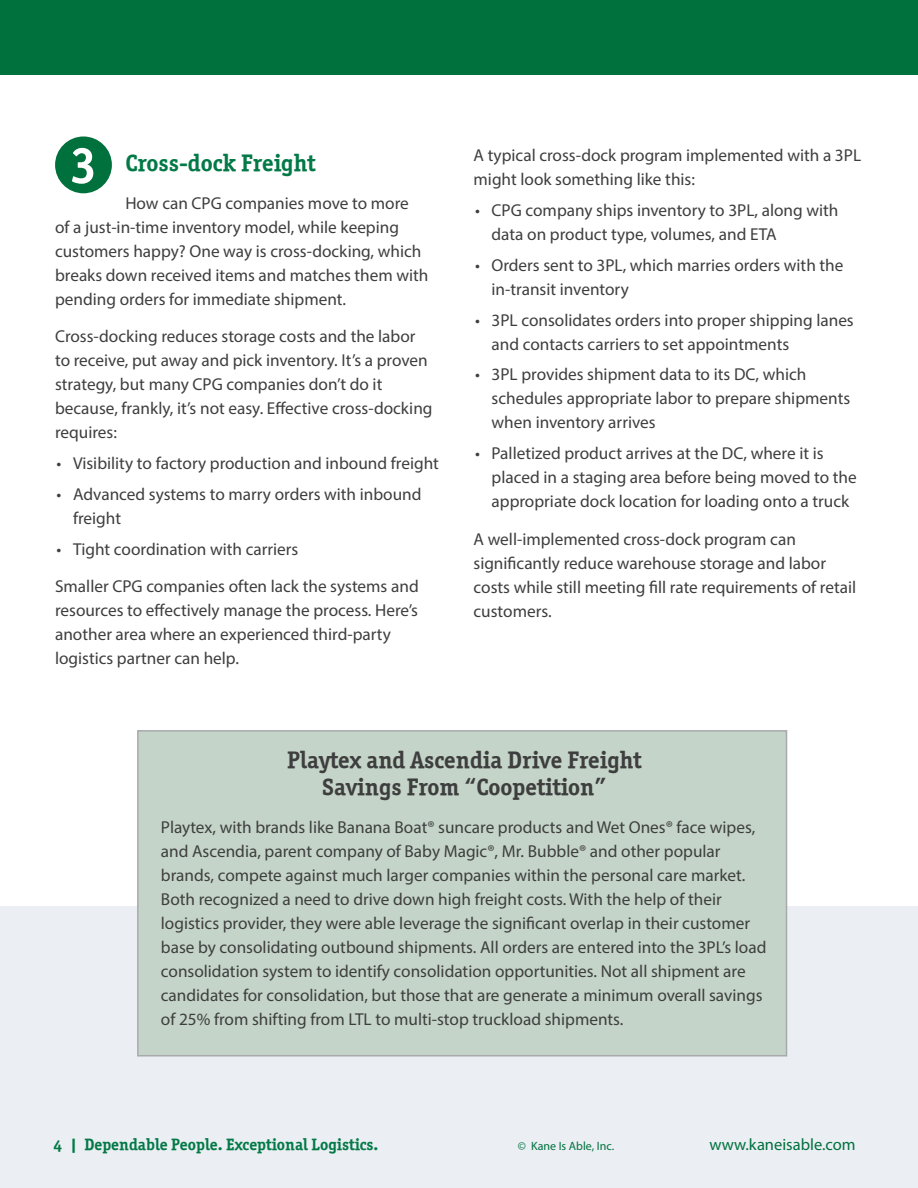
<style>
.page{position:relative;width:918px;height:1188px;background:#fff}
.page>*{position:absolute;margin:0;border:0;box-sizing:border-box;transform-origin:0 0}
.t1{font:51px "Officina Serif OSITCTT Bold";color:#fff}
.Head{font:24px/27px "Officina Serif OSITCTT Bold";color:#3e3e3f;text-align:center}
.Head-2{font:24px "Officina Serif OSITCTT Bold";color:#027946}
.text{font:17.25px/24px "Myriad Pro";color:#3e3e3f}
.t2{font:16.5px "Officina Serif OSITCTT Bold";color:#027946}
.t3{font:16.5px "Myriad Pro";color:#00713d}
.t4{font:12px "Myriad Pro";color:#00713d}
</style>
<div class="page">
<div style="left:0;top:0;width:918px;height:74px;background:#00713d"></div>
<div style="left:1px;top:906px;width:917px;height:282px;background:#ebeef3"></div>
<div style="left:137px;top:730px;width:650px;height:327px;background:#c4d4c8;border:2px solid #a8a9ad"></div>
<div style="left:55px;top:137px;width:57px;height:56px;background:#00713d;border-radius:50%"></div>
<p class="t1" style="left:70px;top:130px;width:29px">3</p>
<p class="Head-2" style="left:125px;top:148px;width:192px">Cross-dock Freight</p>
<p class="text" style="left:55px;top:191px;width:375px;text-indent:70px">How can CPG companies move to more<br>of a just-in-time inventory model, while keeping customers happy? One way is cross-docking, which breaks down received items and matches them with pending orders for immediate shipment.</p>
<p class="text" style="left:55px;top:324px;width:379px">Cross-docking reduces storage costs and the labor to receive, put away and pick inventory. It’s a proven strategy, but many CPG companies don’t do it because, frankly, it’s not easy. Effective cross-docking requires:</p>
<p class="text" style="left:57px;top:451px;width:384px">• Visibility to factory production and inbound freight</p>
<p class="text" style="left:73px;top:482px;width:350px;text-indent:-16px">• Advanced systems to marry orders with inbound freight</p>
<p class="text" style="left:57px;top:537px;width:243px">• Tight coordination with carriers</p>
<p class="text" style="left:55px;top:574px;width:365px">Smaller CPG companies often lack the systems and resources to effectively manage the process. Here’s another area where an experienced third-party logistics partner can help.</p>
<p class="text" style="left:474px;top:143px;width:389px">A typical cross-dock program implemented with a 3PL might look something like this:</p>
<p class="text" style="left:492px;top:198px;width:348px;text-indent:-16px">• CPG company ships inventory to 3PL, along with data on product type, volumes, and ETA</p>
<p class="text" style="left:492px;top:253px;width:353px;text-indent:-16px">• Orders sent to 3PL, which marries orders with the in-transit inventory</p>
<p class="text" style="left:492px;top:308px;width:364px;text-indent:-16px">• 3PL consolidates orders into proper shipping lanes and contacts carriers to set appointments</p>
<p class="text" style="left:492px;top:362px;width:360px;text-indent:-16px">• 3PL provides shipment data to its DC, which schedules appropriate labor to prepare shipments when inventory arrives</p>
<p class="text" style="left:492px;top:441px;width:367px;text-indent:-16px">• Palletized product arrives at the DC, where it is placed in a staging area before being moved to the appropriate dock location for loading onto a truck</p>
<p class="text" style="left:474px;top:527px;width:384px">A well-implemented cross-dock program can significantly reduce warehouse storage and labor costs while still meeting fill rate requirements of retail customers.</p>
<p class="Head" style="left:287px;top:746px;width:356px">Playtex and Ascendia Drive Freight<br>Savings From “Coopetition”</p>
<p class="text" style="left:161px;top:815px;width:607px">Playtex, with brands like Banana Boat® suncare products and Wet Ones® face wipes, and Ascendia, parent company of Baby Magic®, Mr. Bubble® and other popular brands, compete against much larger companies within the personal care market.<br>Both recognized a need to drive down high freight costs. With the help of their logistics provider, they were able leverage the significant overlap in their customer base by consolidating outbound shipments. All orders are entered into the 3PL’s load consolidation system to identify consolidation opportunities. Not all shipment are candidates for consolidation, but those that are generate a minimum overall savings of 25% from shifting from LTL to multi-stop truckload shipments.</p>
<p class="t2" style="left:53px;top:1135px;width:327px">4 | Dependable People. Exceptional Logistics.</p>
<p class="t4" style="left:518px;top:1139px;width:98px">© Kane Is Able, Inc.</p>
<p class="t3" style="left:709px;top:1135px;width:148px">www.kaneisable.com</p>
</div>
